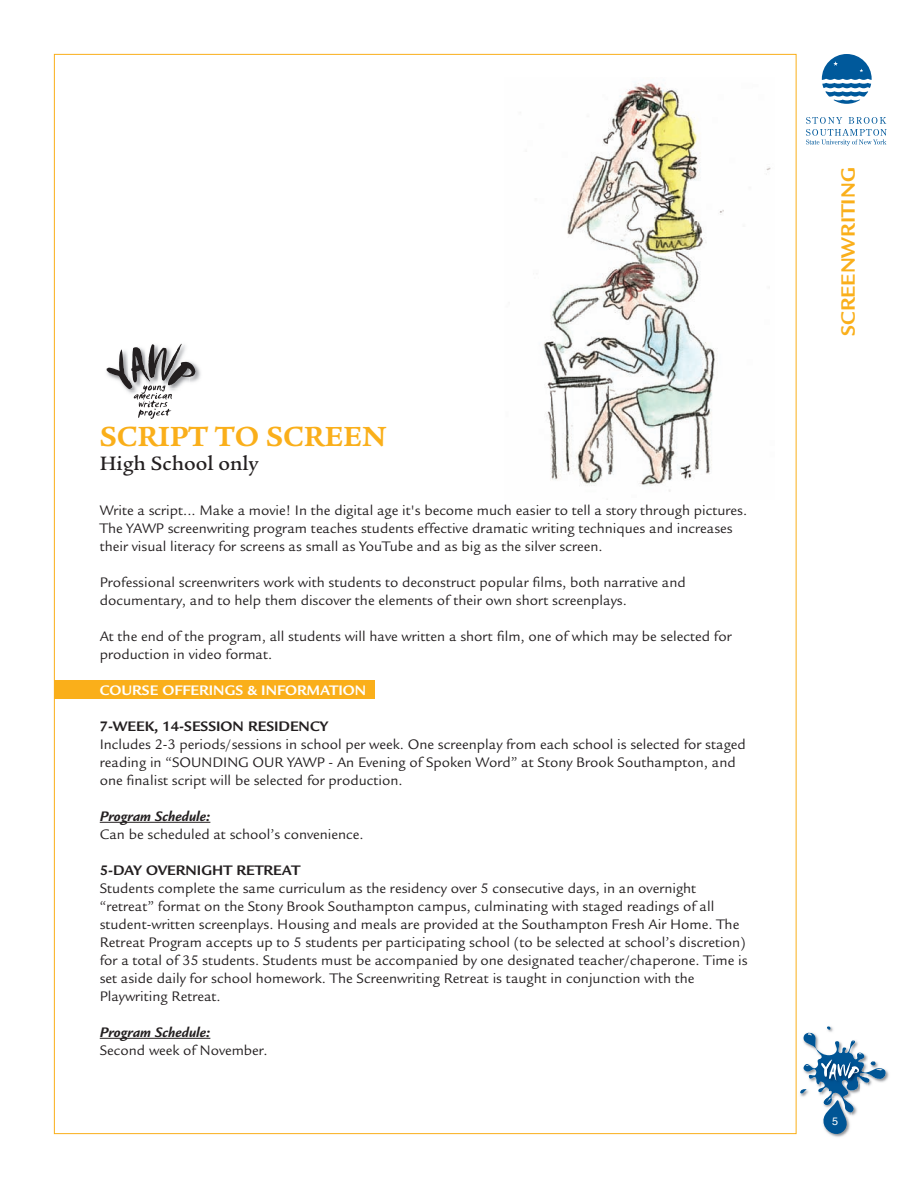
<style>
.page{position:relative;width:918px;height:1188px;background:#fff}
.page>*{position:absolute;margin:0;border:0;box-sizing:border-box;transform-origin:0 0}
.t1{font:700 30px "Legacy Serif Std";color:#faaf1a}
.t2{font:500 21px "Legacy Serif Std";color:#231f20}
.t3{font:700 21px "Legacy Sans Std";color:#faaf1a}
.t4{font:15px/18px "Legacy Sans Std";color:#231f20}
.t5{font:700 15px "Legacy Sans Std";color:#231f20}
.t6{font:italic 700 15px "Legacy Sans Std";color:#231f20}
.t7{font:700 15px "Legacy Sans Std";color:#fff}
.t8{font:10.8px "Helvetica";color:#fff}
</style>
<div class="page">
<div style="left:54px;top:680px;width:321px;height:19px;background:#faaf1a"></div>
<hr style="left:100px;top:822px;width:110px;height:1px;background:#231f20">
<hr style="left:100px;top:1038px;width:110px;height:1px;background:#231f20">
<svg style="left:822px;top:54px;width:50px;height:50px"></svg>
<svg style="left:806px;top:117px;width:81px;height:29px"></svg>
<img style="left:887px;top:1071px;width:2px;height:9px">
<svg style="left:800px;top:1026px;width:87px;height:111px"></svg>
<img style="left:543px;top:83px;width:228px;height:409px">
<img style="left:195px;top:364px;width:6px;height:18px">
<svg style="left:107px;top:344px;width:88px;height:75px"></svg>
<h1 class="t1" style="left:100px;top:425px;width:288px">SCRIPT TO SCREEN</h1>
<h2 class="t2" style="left:100px;top:455px;width:160px">High School only</h2>
<p class="t4" style="left:100px;top:503px;width:649px">Write a script... Make a movie! In the digital age it's become much easier to tell a story through pictures.<br>The YAWP screenwriting program teaches students effective dramatic writing techniques and increases their visual literacy for screens as small as YouTube and as big as the silver screen.</p>
<p class="t4" style="left:100px;top:575px;width:588px">Professional screenwriters work with students to deconstruct popular films, both narrative and documentary, and to help them discover the elements of their own short screenplays.</p>
<p class="t4" style="left:100px;top:629px;width:633px">At the end of the program, all students will have written a short film, one of which may be selected for production in video format.</p>
<p class="t7" style="left:100px;top:684px;width:268px">COURSE OFFERINGS &amp; INFORMATION</p>
<p class="t5" style="left:100px;top:720px;width:230px">7-WEEK, 14-SESSION RESIDENCY</p>
<p class="t4" style="left:100px;top:737px;width:648px">Includes 2-3 periods/sessions in school per week. One screenplay from each school is selected for staged reading in “SOUNDING OUR YAWP - An Evening of Spoken Word” at Stony Brook Southampton, and one finalist script will be selected for production.</p>
<p class="t6" style="left:100px;top:810px;width:112px">Program Schedule:</p>
<p class="t4" style="left:100px;top:827px;width:265px">Can be scheduled at school’s convenience.</p>
<p class="t5" style="left:100px;top:864px;width:202px">5-DAY OVERNIGHT RETREAT</p>
<p class="t4" style="left:100px;top:881px;width:649px">Students complete the same curriculum as the residency over 5 consecutive days, in an overnight “retreat” format on the Stony Brook Southampton campus, culminating with staged readings of all student-written screenplays. Housing and meals are provided at the Southampton Fresh Air Home. The Retreat Program accepts up to 5 students per participating school (to be selected at school’s discretion) for a total of 35 students. Students must be accompanied by one designated teacher/chaperone. Time is set aside daily for school homework. The Screenwriting Retreat is taught in conjunction with the Playwriting Retreat.</p>
<p class="t6" style="left:100px;top:1026px;width:112px">Program Schedule:</p>
<p class="t4" style="left:100px;top:1043px;width:169px">Second week of November.</p>
<h2 class="t3" style="left:840px;top:336px;width:170px;rotate:-90deg">SCREENWRITING</h2>
<p class="t8" style="left:832px;top:1116px;width:8px">5</p>
</div>
